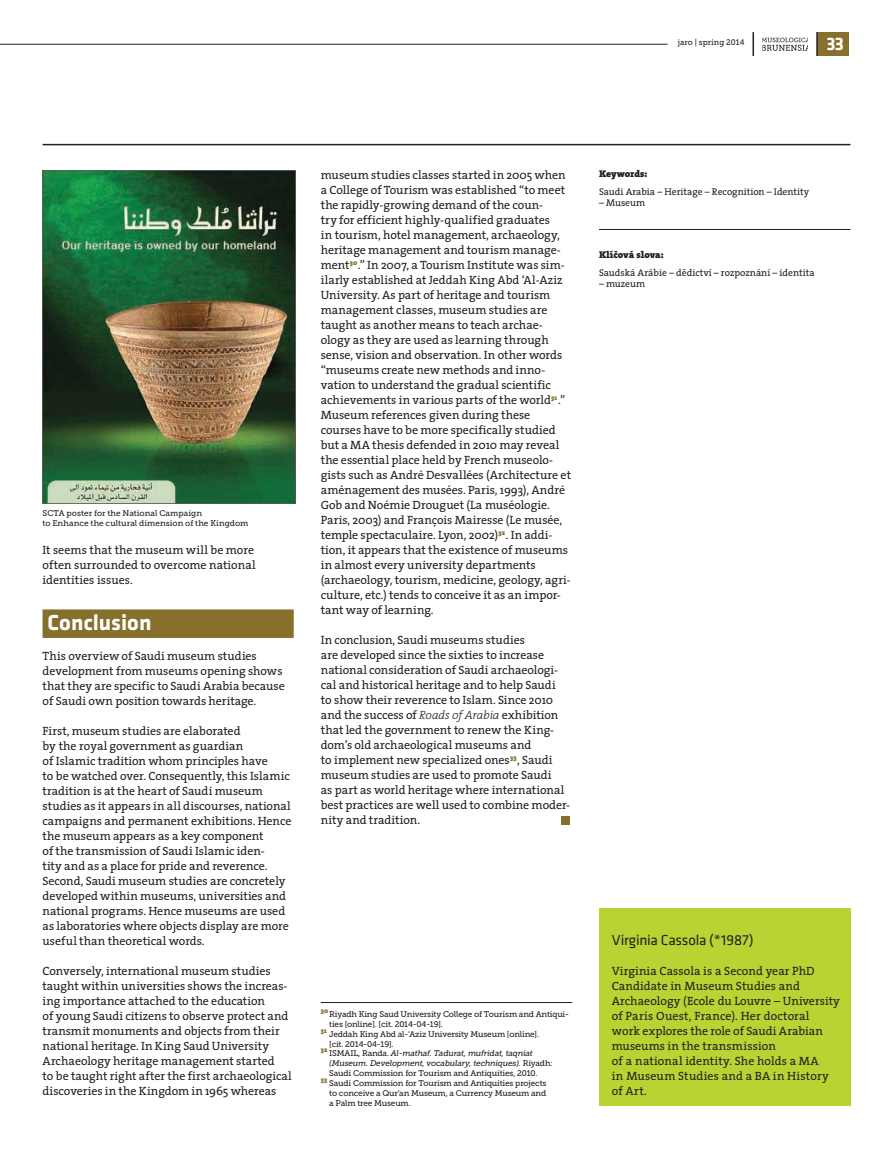
<style>
.page{position:relative;width:893px;height:1174px;background:#fff}
.page>*{position:absolute;margin:0;border:0;box-sizing:border-box;transform-origin:0 0}
.t1{font:700 22.5px "Klavika";color:#fff}
.t2{font:700 18.75px "Klavika";color:#fff}
.t3{font:15px "Klavika";letter-spacing:-.01em;color:#231f20}
.t4{font:12px/15px "The Serif";letter-spacing:-.005em;color:#231f20}
.t5{font:9.75px "The Serif";color:#231f20}
.t6{font:900 9.75px "The Serif";color:#231f20}
.t7{font:8.25px/9.9px "Museo Slab 500";letter-spacing:-.02em;color:#231f20}
.t8{font:italic 8.25px/9.9px "Museo Slab 500";letter-spacing:-.02em;color:#231f20}
.t9{font:8.25px/9.9px "Museo Slab 500";letter-spacing:.005em;color:#231f20}
.t10{font:8.1px "Museo Slab 500";color:#231f20}
.t11{font:900 7.05px "The Serif";letter-spacing:.015em;color:#86702c}
.s1{font-weight:300;font-style:italic}
.s2{font-style:normal}
</style>
<div class="page">
<div style="left:817px;top:32px;width:31px;height:24px;background:#86702c"></div>
<hr style="left:752px;top:32px;width:2px;height:24px;background:#231f20">
<hr style="left:816px;top:32px;width:2px;height:24px;background:#231f20">
<svg style="left:762px;top:38px;width:46px;height:13px"></svg>
<hr style="left:0;top:44px;width:668px;height:1px;background:#231f20">
<hr style="left:43px;top:144px;width:807px;height:1px;background:#231f20">
<div style="left:43px;top:609px;width:251px;height:29px;background:#86702c"></div>
<div style="left:561px;top:816px;width:9px;height:8px;background:#86702c"></div>
<hr style="left:599px;top:229px;width:251px;height:1px;background:#231f20">
<img style="left:43px;top:170px;width:252px;height:334px">
<div style="left:599px;top:908px;width:251px;height:198px;background:#b8d432"></div>
<hr style="left:321px;top:1002px;width:251px;height:1px;background:#231f20">
<p class="t10" style="left:678px;top:38px;width:68px">jaro | spring 2014</p>
<h2 class="t2" style="left:826px;top:33px;width:19px">33</h2>
<p class="t9" style="left:43px;top:508px;width:207px">SCTA poster for the National Campaign<br>to Enhance the cultural dimension of the Kingdom</p>
<p class="t4" style="left:43px;top:542px;width:215px">It seems that the museum will be more often surrounded to overcome national identities issues.</p>
<h1 class="t1" style="left:47px;top:610px;width:106px">Conclusion</h1>
<p class="t4" style="left:43px;top:648px;width:244px">This overview of Saudi museum studies development from museums opening shows that they are specific to Saudi Arabia because of Saudi own position towards heritage.</p>
<p class="t4" style="left:43px;top:723px;width:250px">First, museum studies are elaborated<br>by the royal government as guardian<br>of Islamic tradition whom principles have<br>to be watched over. Consequently, this Islamic tradition is at the heart of Saudi museum studies as it appears in all discourses, national campaigns and permanent exhibitions. Hence the museum appears as a key component<br>of the transmission of Saudi Islamic iden-<br>tity and as a place for pride and reverence.<br>Second, Saudi museum studies are concretely developed within museums, universities and national programs. Hence museums are used as laboratories where objects display are more useful than theoretical words.</p>
<p class="t4" style="left:43px;top:963px;width:251px">Conversely, international museum studies taught within universities shows the increas&shy;ing importance attached to the education<br>of young Saudi citizens to observe protect and transmit monuments and objects from their national heritage. In King Saud University Archaeology heritage management started<br>to be taught right after the first archaeological discoveries in the Kingdom in 1965 whereas</p>
<p class="t4" style="left:321px;top:167px;width:252px">museum studies classes started in 2005 when a College of Tourism was established “to meet the rapidly-growing demand of the coun-<br>try for efficient highly-qualified graduates<br>in tourism, hotel management, archaeology, heritage management and tourism manage&shy;ment<sup>30</sup>.” In 2007, a Tourism Institute was sim&shy;ilarly established at Jeddah King Abd ‘Al-Aziz University. As part of heritage and tourism management classes, museum studies are taught as another means to teach archae&shy;ology as they are used as learning through sense, vision and observation. In other words “museums create new methods and inno&shy;vation to understand the gradual scientific achievements in various parts of the world<sup>31</sup>.” Museum references given during these courses have to be more specifically studied but a MA thesis defended in 2010 may reveal the essential place held by French museolo&shy;gists such as André Desvallées (Architecture et aménagement des musées. Paris, 1993), André Gob and Noémie Drouguet (La muséologie.<br>Paris, 2003) and François Mairesse (Le musée, temple spectaculaire. Lyon, 2002)<sup>32</sup>. In addi&shy;tion, it appears that the existence of museums in almost every university departments (archaeology, tourism, medicine, geology, agri&shy;culture, etc.) tends to conceive it as an impor&shy;tant way of learning.</p>
<p class="t4" style="left:321px;top:632px;width:251px">In conclusion, Saudi museums studies<br>are developed since the sixties to increase national consideration of Saudi archaeologi&shy;cal and historical heritage and to help Saudi<br>to show their reverence to Islam. Since 2010 and the success of <span class="s1">Roads of Arabia</span> exhibition that led the government to renew the King&shy;dom’s old archaeological museums and<br>to implement new specialized ones<sup>33</sup>, Saudi museum studies are used to promote Saudi<br>as part as world heritage where international best practices are well used to combine moder&shy;nity and tradition.</p>
<p class="t6" style="left:599px;top:166px;width:50px">Keywords:</p>
<p class="t5" style="left:599px;top:184px;width:212px">Saudi Arabia – Heritage – Recognition – Identity</p>
<p class="t5" style="left:599px;top:195px;width:48px">– Museum</p>
<p class="t6" style="left:599px;top:246px;width:66px">Klíčová slova:</p>
<p class="t5" style="left:599px;top:264px;width:217px">Saudská Arábie – dědictví – rozpoznání – identita</p>
<p class="t5" style="left:599px;top:275px;width:48px">– muzeum</p>
<p class="t11" style="left:321px;top:1004px;width:9px">30</p>
<p class="t7" style="left:329px;top:1009px;width:241px">Riyadh King Saud University College of Tourism and Antiqui&shy;ties [online]. [cit. 2014-04-19].</p>
<p class="t11" style="left:321px;top:1024px;width:8px">31</p>
<p class="t7" style="left:329px;top:1028px;width:211px">Jeddah King Abd al-‘Aziz University Museum [online]. [cit. 2014-04-19].</p>
<p class="t11" style="left:321px;top:1044px;width:8px">32</p>
<p class="t8" style="left:329px;top:1048px;width:225px"><span class="s2">ISMAIL, Randa.</span> Al-mathaf. Tadurat, mufridat, taqniat (Museum. Development, vocabulary, techniques). <span class="s2">Riyadh:<br>Saudi Commission for Tourism and Antiquities, 2010.</span></p>
<p class="t11" style="left:321px;top:1073px;width:8px">33</p>
<p class="t7" style="left:329px;top:1078px;width:219px;text-align:justify">Saudi Commission for Tourism and Antiquities projects to conceive a Qur’an Museum, a Currency Museum and a Palm tree Museum.</p>
<p class="t3" style="left:612px;top:931px;width:144px">Virginia Cassola (*1987)</p>
<p class="t4" style="left:612px;top:962px;width:230px">Virginia Cassola is a Second year PhD<br>Candidate in Museum Studies and<br>Archaeology (Ecole du Louvre – University of Paris Ouest, France). Her doctoral work explores the role of Saudi Arabian museums in the transmission<br>of a national identity. She holds a MA<br>in Museum Studies and a BA in History of Art.</p>
</div>
